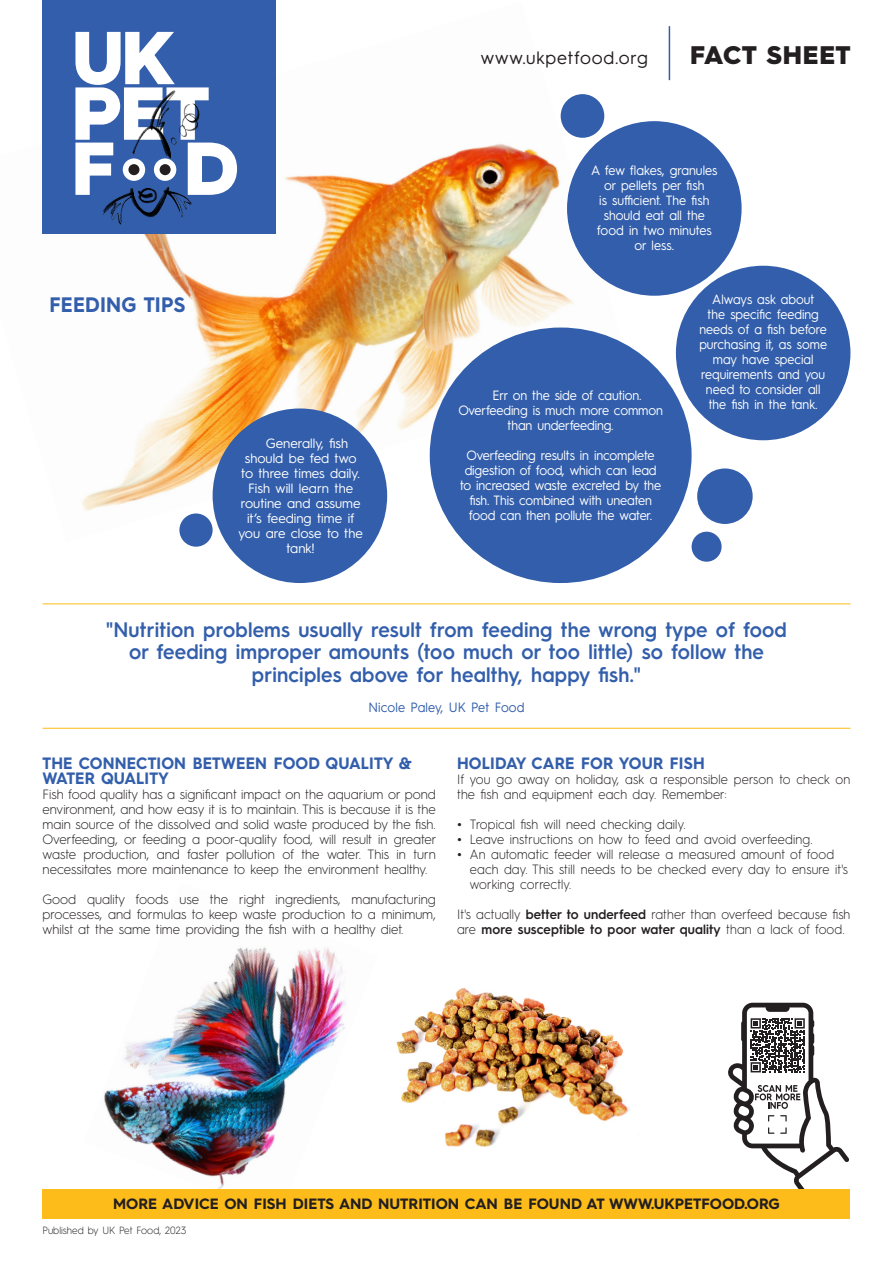
<style>
.page{position:relative;width:893px;height:1263px;background:#fff}
.page>*{position:absolute;margin:0;border:0;box-sizing:border-box;transform-origin:0 0}
.t1{font:900 25.5px "Hurme Geometric Sans 3";letter-spacing:.03em;color:#231f20}
.t2{font:600 21px/22.5px "Hurme Geometric Sans 3";letter-spacing:.01em;color:#325eab;text-align:center;scale:.95 1}
.t3{font:700 21px "Hurme Geometric Sans 3";letter-spacing:.01em;color:#325eab;scale:.95 1}
.t4{font:18px "Hurme Geometric Sans 3";letter-spacing:.045em;color:#231f20}
.t5{font:700 16.5px/15px "Hurme Geometric Sans 3";letter-spacing:.01em;color:#325eab;scale:.95 1}
.t6{font:700 15px "Hurme Geometric Sans 3";color:#231f20}
.t7{font:300 13.5px/15px "Hurme Geometric Sans 3";letter-spacing:.01em;color:#231f20;text-align:justify}
.t8{font:300 13.5px/15px "Hurme Geometric Sans 3";letter-spacing:.01em;color:#231f20;scale:.95 1}
.t9{font:13.5px/15px "Hurme Geometric Sans 3";color:#fff;text-align:center;scale:.95 1}
.t10{font:13.5px/15px "Hurme Geometric Sans 3";color:#fff;text-align:center;scale:.94 1}
.t11{font:13.5px "Hurme Geometric Sans 3";color:#fff}
.t12{font:13.5px "Hurme Geometric Sans 3";letter-spacing:.01em;color:#325eab;scale:.95 1}
.t13{font:300 10.5px "Hurme Geometric Sans 3";color:#231f20;scale:.95 1}
.s1{font-weight:700}
.s2{font-weight:600}
</style>
<div class="page">
<img style="left:396px;top:988px;width:234px;height:159px">
<img style="left:104px;top:947px;width:242px;height:242px">
<img style="left:42px;top:2px;width:588px;height:540px">
<svg style="left:728px;top:1003px;width:121px;height:185px"></svg>
<div style="left:43px;top:1189px;width:807px;height:29px;background:#fdbc19"></div>
<hr style="left:669px;top:26px;width:1px;height:54px;background:#325eab">
<div style="left:43px;top:0;width:233px;height:234px;background:#325eab"></div>
<svg style="left:75px;top:32px;width:162px;height:163px"></svg>
<img style="left:80px;top:83px;width:133px;height:142px">
<hr style="left:43px;top:603px;width:807px;height:1px;background:#fdbc19">
<hr style="left:43px;top:728px;width:807px;height:1px;background:#fdbc19">
<div style="left:567px;top:121px;width:175px;height:175px;background:#325eab;border-radius:50%"></div>
<div style="left:561px;top:94px;width:43px;height:44px;background:#325eab;border-radius:50%"></div>
<div style="left:179px;top:513px;width:34px;height:34px;background:#325eab;border-radius:50%"></div>
<div style="left:697px;top:468px;width:56px;height:56px;background:#325eab;border-radius:50%"></div>
<div style="left:692px;top:532px;width:30px;height:30px;background:#325eab;border-radius:50%"></div>
<div style="left:676px;top:266px;width:174px;height:174px;background:#325eab;border-radius:50%"></div>
<div style="left:430px;top:327px;width:262px;height:256px;background:#325eab;border-radius:50%"></div>
<div style="left:213px;top:408px;width:174px;height:175px;background:#325eab;border-radius:50%"></div>
<p class="t4" style="left:481px;top:45px;width:168px">www.ukpetfood.org</p>
<p class="t1" style="left:690px;top:37px;width:162px">FACT SHEET</p>
<p class="t3" style="left:49px;top:290px;width:144px">FEEDING TIPS</p>
<p class="t11" style="left:266px;top:434px;width:84px">Generally, fish</p>
<p class="t11" style="left:245px;top:449px;width:113px">should be fed two</p>
<p class="t11" style="left:241px;top:464px;width:120px">to three times daily.</p>
<p class="t11" style="left:248px;top:479px;width:107px">Fish will learn the</p>
<p class="t11" style="left:241px;top:494px;width:121px">routine and assume</p>
<p class="t11" style="left:247px;top:509px;width:109px">it’s feeding time if</p>
<p class="t11" style="left:238px;top:524px;width:126px">you are close to the</p>
<p class="t11" style="left:286px;top:539px;width:30px">tank!</p>
<p class="t9" style="left:591px;top:162px;width:134px">A few flakes, granules or pellets per fish<br>is sufficient. The fish should eat all the food in two minutes or less.</p>
<p class="t9" style="left:493px;top:387px;width:158px">Err on the side of caution.</p>
<p class="t9" style="left:458px;top:402px;width:217px">Overfeeding is much more common</p>
<p class="t9" style="left:508px;top:417px;width:113px">than underfeeding.</p>
<p class="t9" style="left:460px;top:447px;width:213px">Overfeeding results in incomplete digestion of food, which can lead to increased waste excreted by the fish. This combined with uneaten food can then pollute the water.</p>
<p class="t10" style="left:699px;top:291px;width:137px">Always ask about<br>the specific feeding needs of a fish before purchasing it, as some may have special requirements and you need to consider all the fish in the tank.</p>
<p class="t2" style="left:106px;top:617px;width:718px">"Nutrition problems usually result from feeding the wrong type of food or feeding improper amounts (too much or too little) so follow the principles above for healthy, happy fish."</p>
<p class="t12" style="left:368px;top:697px;width:166px">Nicole Paley, UK Pet Food</p>
<p class="t5" style="left:43px;top:754px;width:390px">THE CONNECTION BETWEEN FOOD QUALITY &amp;<br>WATER QUALITY</p>
<p class="t7" style="left:43px;top:785px;width:395px">Fish food quality has a significant impact on the aquarium or pond environment, and how easy it is to maintain. This is because it is the main source of the dissolved and solid waste produced by the fish.<br>Overfeeding, or feeding a poor-quality food, will result in greater waste production, and faster pollution of the water. This in turn necessitates more maintenance to keep the environment healthy.</p>
<p class="t7" style="left:43px;top:890px;width:395px">Good quality foods use the right ingredients, manufacturing processes, and formulas to keep waste production to a minimum, whilst at the same time providing the fish with a healthy diet.</p>
<p class="t5" style="left:457px;top:754px;width:262px">HOLIDAY CARE FOR YOUR FISH</p>
<p class="t8" style="left:457px;top:770px;width:416px">If you go away on holiday, ask a responsible person to check on the fish and equipment each day. Remember:</p>
<p class="t8" style="left:457px;top:815px;width:242px"><span class="s1">•</span> Tropical fish will need checking daily.</p>
<p class="t8" style="left:457px;top:830px;width:376px"><span class="s1">•</span> Leave instructions on how to feed and avoid overfeeding.</p>
<p class="t8" style="left:470px;top:845px;width:400px;text-indent:-13px"><span class="s1">•</span> An automatic feeder will release a measured amount of food each day. This still needs to be checked every day to ensure it's working correctly.</p>
<p class="t8" style="left:457px;top:905px;width:416px">It's actually <span class="s2">better to underfeed</span> rather than overfeed because fish are <span class="s2">more susceptible to poor water quality</span> than a lack of food.</p>
<p class="t6" style="left:113px;top:1193px;width:668px">MORE ADVICE ON FISH DIETS AND NUTRITION CAN BE FOUND AT WWW.UKPETFOOD.ORG</p>
<p class="t13" style="left:43px;top:1223px;width:153px">Published by UK Pet Food, 2023</p>
</div>
